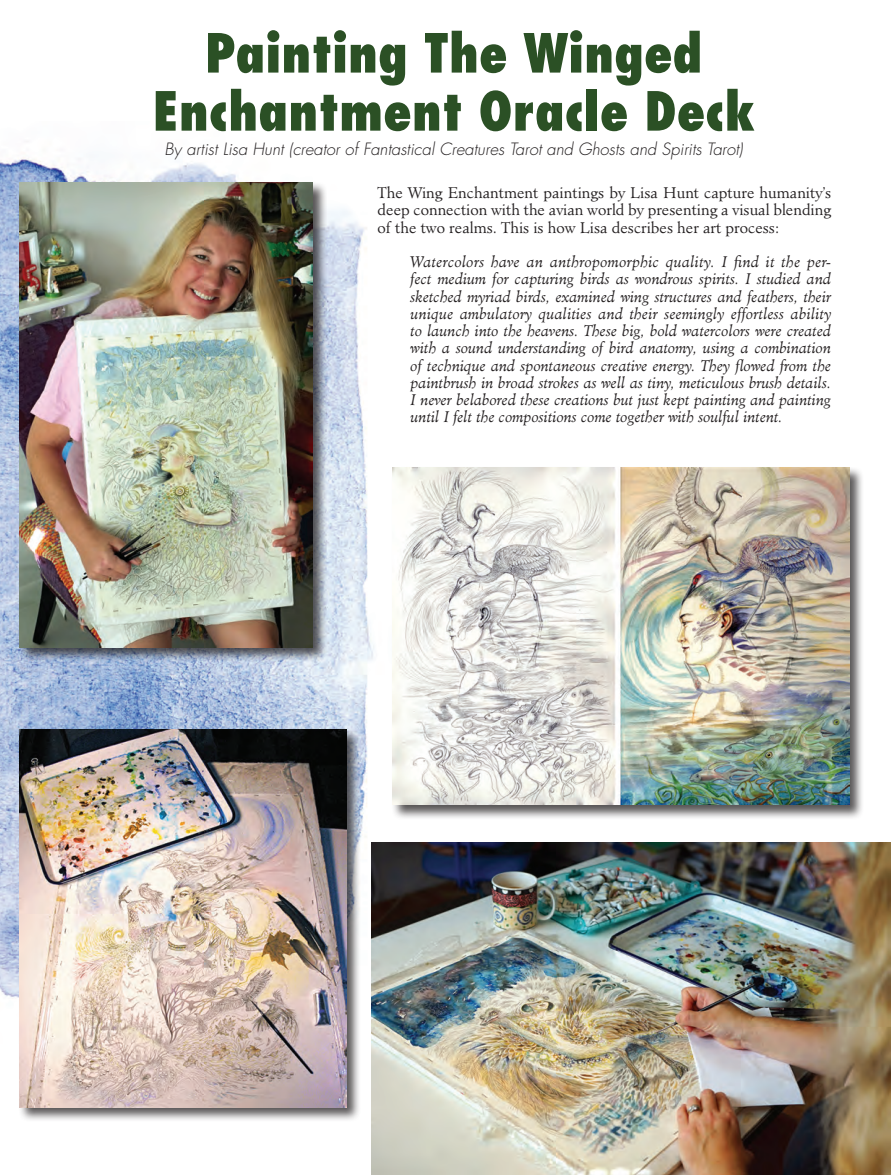
<style>
.page{position:relative;width:891px;height:1175px;background:#fff}
.page>*{position:absolute;margin:0;border:0;box-sizing:border-box;transform-origin:0 0}
.EV_Heading1{font:800 condensed 52.5px "Futura Std";color:#2b5025}
.t1{font:italic 300 16.5px "Futura Std";color:#231f20}
.t2{font:italic 300 15px/17.2px "Minister Std";color:#231f20;text-align:justify}
.t3{font:300 15px/17.2px "Minister Std";color:#231f20;text-align:justify}
</style>
<div class="page">
<img style="left:0;top:158px;width:374px;height:890px">
<div style="left:18px;top:181px;width:309px;height:481px;background:#231f20;opacity:.75"></div>
<img style="left:20px;top:183px;width:293px;height:464px">
<div style="left:18px;top:728px;width:343px;height:394px;background:#231f20;opacity:.75"></div>
<img style="left:20px;top:729px;width:327px;height:378px">
<img style="left:372px;top:842px;width:519px;height:332px">
<div style="left:391px;top:466px;width:473px;height:353px;background:#231f20;opacity:.75"></div>
<img style="left:392px;top:467px;width:457px;height:338px">
<p class="EV_Heading1" style="left:205px;top:20px;width:499px">Painting The Winged</p>
<p class="EV_Heading1" style="left:153px;top:78px;width:604px">Enchantment Oracle Deck</p>
<p class="t1" style="left:164px;top:139px;width:580px">By artist Lisa Hunt (creator of Fantastical Creatures Tarot and Ghosts and Spirits Tarot)</p>
<p class="t3" style="left:378px;top:184px;width:455px">The Wing Enchantment paintings by Lisa Hunt capture humanity’s deep connection with the avian world by presenting a visual blending of the two realms. This is how Lisa describes her art process:</p>
<p class="t2" style="left:411px;top:253px;width:422px">Watercolors have an anthropomorphic quality. I find it the per&shy;fect medium for capturing birds as wondrous spirits. I studied and sketched myriad birds, examined wing structures and feathers, their unique ambulatory qualities and their seemingly effortless ability to launch into the heavens. These big, bold watercolors were created with a sound understanding of bird anatomy, using a combination of technique and spontaneous creative energy. They flowed from the paintbrush in broad strokes as well as tiny, meticulous brush details.<br>I never belabored these creations but just kept painting and painting until I felt the compositions come together with soulful intent.</p>
</div>
